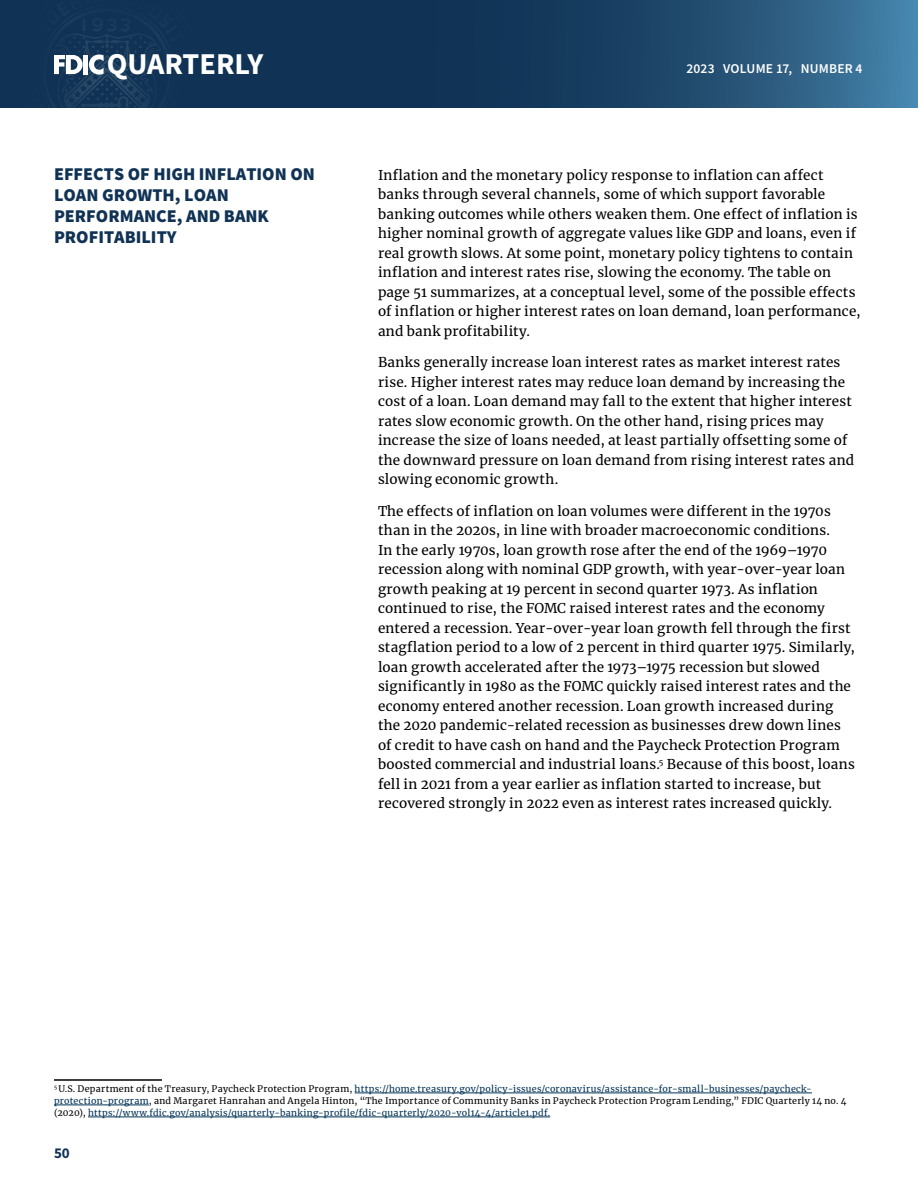
<style>
.page{position:relative;width:918px;height:1188px;background:#fff}
.page>*{position:absolute;margin:0;border:0;box-sizing:border-box;transform-origin:0 0}
.t1{font:700 30.3px "Source Sans Pro";color:#fff}
.t2{font:900 18px/21px "Source Sans Pro";color:#103355}
.t3{font:700 15px "Source Sans Pro";color:#103355}
.Bodynorm_table{font:13.5px/19.5px "Merriweather";letter-spacing:.015em;color:#000}
.t4{font:600 13.5px "Source Sans Pro";letter-spacing:.015em;color:#fff}
.footnote_NEW{font:9px/12px "Merriweather";letter-spacing:.03em;color:#003256}
.s1{color:#000}
</style>
<div class="page">
<svg style="left:0;top:0;width:918px;height:108px;background:#1c4569"></svg>
<svg style="left:12px;top:0;width:190px;height:108px;background:#1a3b5c"></svg>
<hr style="left:54px;top:1079px;width:108px;height:2px;background:#000">
<hr style="left:355px;top:1093px;width:457px;height:1px;background:#003256">
<hr style="left:54px;top:1105px;width:95px;height:1px;background:#003256">
<hr style="left:88px;top:1117px;width:462px;height:1px;background:#003256">
<h1 class="t1" style="left:107px;top:43px;width:158px">QUARTERLY</h1>
<p class="t4" style="left:687px;top:60px;width:178px">2023 VOLUME 17, NUMBER 4</p>
<h2 class="t2" style="left:54px;top:163px;width:262px">EFFECTS OF HIGH INFLATION ON<br>LOAN GROWTH, LOAN<br>PERFORMANCE, AND BANK<br>PROFITABILITY</h2>
<p class="Bodynorm_table" style="left:378px;top:165px;width:484px">Inflation and the monetary policy response to inflation can affect banks through several channels, some of which support favorable banking outcomes while others weaken them. One effect of inflation is higher nominal growth of aggregate values like GDP and loans, even if real growth slows. At some point, monetary policy tightens to contain inflation and interest rates rise, slowing the economy. The table on page 51 summarizes, at a conceptual level, some of the possible effects of inflation or higher interest rates on loan demand, loan performance, and bank profitability.</p>
<p class="Bodynorm_table" style="left:378px;top:352px;width:478px">Banks generally increase loan interest rates as market interest rates rise. Higher interest rates may reduce loan demand by increasing the cost of a loan. Loan demand may fall to the extent that higher interest rates slow economic growth. On the other hand, rising prices may increase the size of loans needed, at least partially offsetting some of the downward pressure on loan demand from rising interest rates and slowing economic growth.</p>
<p class="Bodynorm_table" style="left:378px;top:501px;width:479px">The effects of inflation on loan volumes were different in the 1970s than in the 2020s, in line with broader macroeconomic conditions.<br>In the early 1970s, loan growth rose after the end of the 1969–1970 recession along with nominal GDP growth, with year-over-year loan growth peaking at 19 percent in second quarter 1973. As inflation continued to rise, the FOMC raised interest rates and the economy entered a recession. Year-over-year loan growth fell through the first stagflation period to a low of 2 percent in third quarter 1975. Similarly, loan growth accelerated after the 1973–1975 recession but slowed significantly in 1980 as the FOMC quickly raised interest rates and the economy entered another recession. Loan growth increased during the 2020 pandemic-related recession as businesses drew down lines of credit to have cash on hand and the Paycheck Protection Program boosted commercial and industrial loans.<sup>5</sup> Because of this boost, loans fell in 2021 from a year earlier as inflation started to increase, but recovered strongly in 2022 even as interest rates increased quickly.</p>
<p class="footnote_NEW" style="left:54px;top:1082px;width:794px"><sup>5</sup> <span class="s1">U.S. Department of the Treasury, Paycheck Protection Program,</span> https://home.treasury.gov/policy-issues/coronavirus/assistance-for-small-businesses/paycheck&shy;protection-program<span class="s1">, and Margaret Hanrahan and Angela Hinton, “The Importance of Community Banks in Paycheck Protection Program Lending,” FDIC Quarterly 14 no. 4 (2020),</span> https://www.fdic.gov/analysis/quarterly-banking-profile/fdic-quarterly/2020-vol14-4/article1.pdf.</p>
<p class="t3" style="left:54px;top:1143px;width:17px">50</p>
</div>
